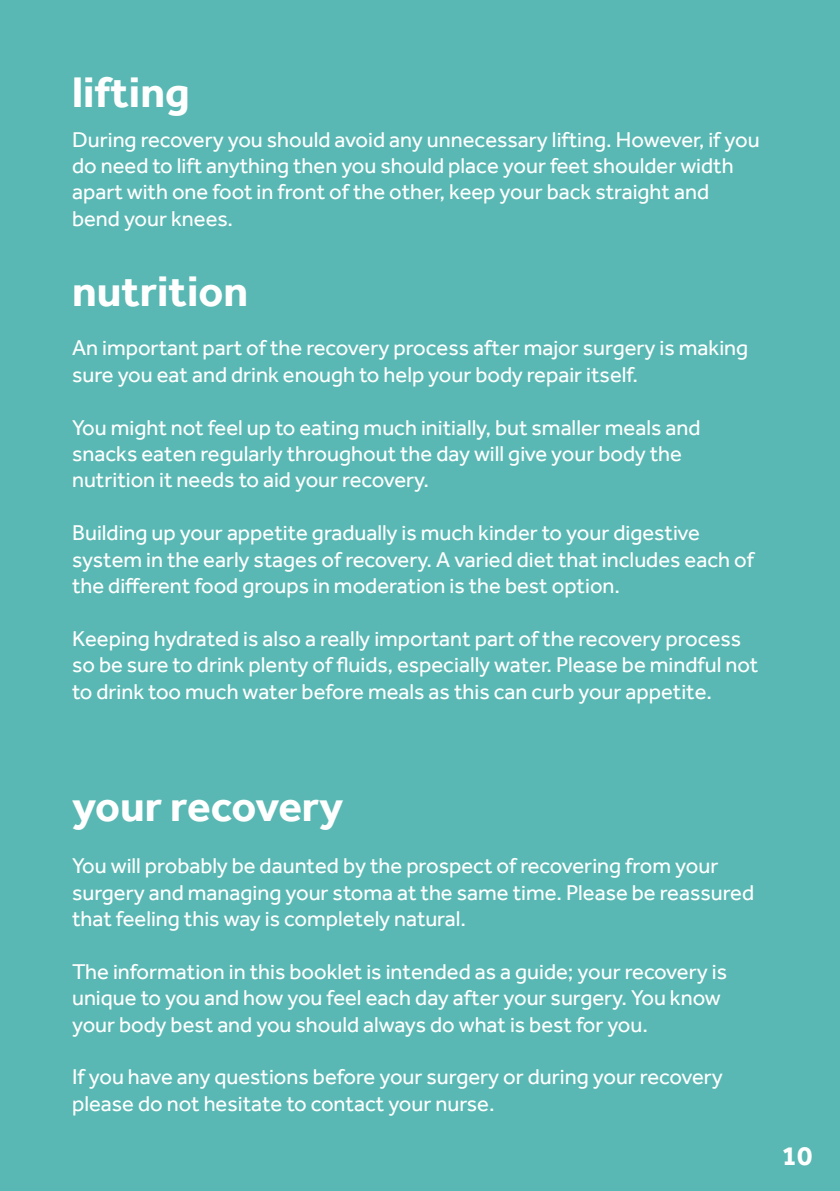
<style>
.page{position:relative;width:840px;height:1191px;background:#fff}
.page>*{position:absolute;margin:0;border:0;box-sizing:border-box;transform-origin:0 0}
.Title_White{font:700 44px "Effra";color:#fff}
.t1{font:700 28px "Effra";color:#fff}
.t2{font:22px/26.4px "Effra";color:#fff}
</style>
<div class="page">
<div style="left:0;top:0;width:839px;height:1191px;background:#59b8b3"></div>
<p class="Title_White" style="left:72px;top:66px;width:119px">lifting</p>
<p class="t2" style="left:72px;top:126px;width:688px">During recovery you should avoid any unnecessary lifting. However, if you</p>
<p class="t2" style="left:72px;top:152px;width:662px">do need to lift anything then you should place your feet shoulder width</p>
<p class="t2" style="left:72px;top:179px;width:638px">apart with one foot in front of the other, keep your back straight and</p>
<p class="t2" style="left:72px;top:205px;width:162px">bend your knees.</p>
<p class="Title_White" style="left:72px;top:265px;width:177px">nutrition</p>
<p class="t2" style="left:72px;top:334px;width:677px">An important part of the recovery process after major surgery is making</p>
<p class="t2" style="left:72px;top:361px;width:567px">sure you eat and drink enough to help your body repair itself.</p>
<p class="t2" style="left:72px;top:414px;width:629px">You might not feel up to eating much initially, but smaller meals and</p>
<p class="t2" style="left:72px;top:440px;width:611px">snacks eaten regularly throughout the day will give your body the</p>
<p class="t2" style="left:72px;top:466px;width:358px">nutrition it needs to aid your recovery.</p>
<p class="t2" style="left:72px;top:519px;width:629px">Building up your appetite gradually is much kinder to your digestive</p>
<p class="t2" style="left:72px;top:546px;width:683px">system in the early stages of recovery. A varied diet that includes each of the different food groups in moderation is the best option.</p>
<p class="t2" style="left:72px;top:625px;width:670px">Keeping hydrated is also a really important part of the recovery process</p>
<p class="t2" style="left:72px;top:651px;width:687px">so be sure to drink plenty of fluids, especially water. Please be mindful not</p>
<p class="t2" style="left:72px;top:678px;width:641px">to drink too much water before meals as this can curb your appetite.</p>
<p class="Title_White" style="left:72px;top:779px;width:273px">your recovery</p>
<p class="t2" style="left:72px;top:852px;width:647px">You will probably be daunted by the prospect of recovering from your</p>
<p class="t2" style="left:72px;top:878px;width:683px">surgery and managing your stoma at the same time. Please be reassured</p>
<p class="t2" style="left:72px;top:905px;width:395px">that feeling this way is completely natural.</p>
<p class="t2" style="left:72px;top:958px;width:656px">The information in this booklet is intended as a guide; your recovery is</p>
<p class="t2" style="left:72px;top:984px;width:650px">unique to you and how you feel each day after your surgery. You know</p>
<p class="t2" style="left:72px;top:1010px;width:577px">your body best and you should always do what is best for you.</p>
<p class="t2" style="left:72px;top:1063px;width:652px">If you have any questions before your surgery or during your recovery</p>
<p class="t2" style="left:72px;top:1090px;width:424px">please do not hesitate to contact your nurse.</p>
<p class="t1" style="left:781px;top:1138px;width:32px">10</p>
</div>
